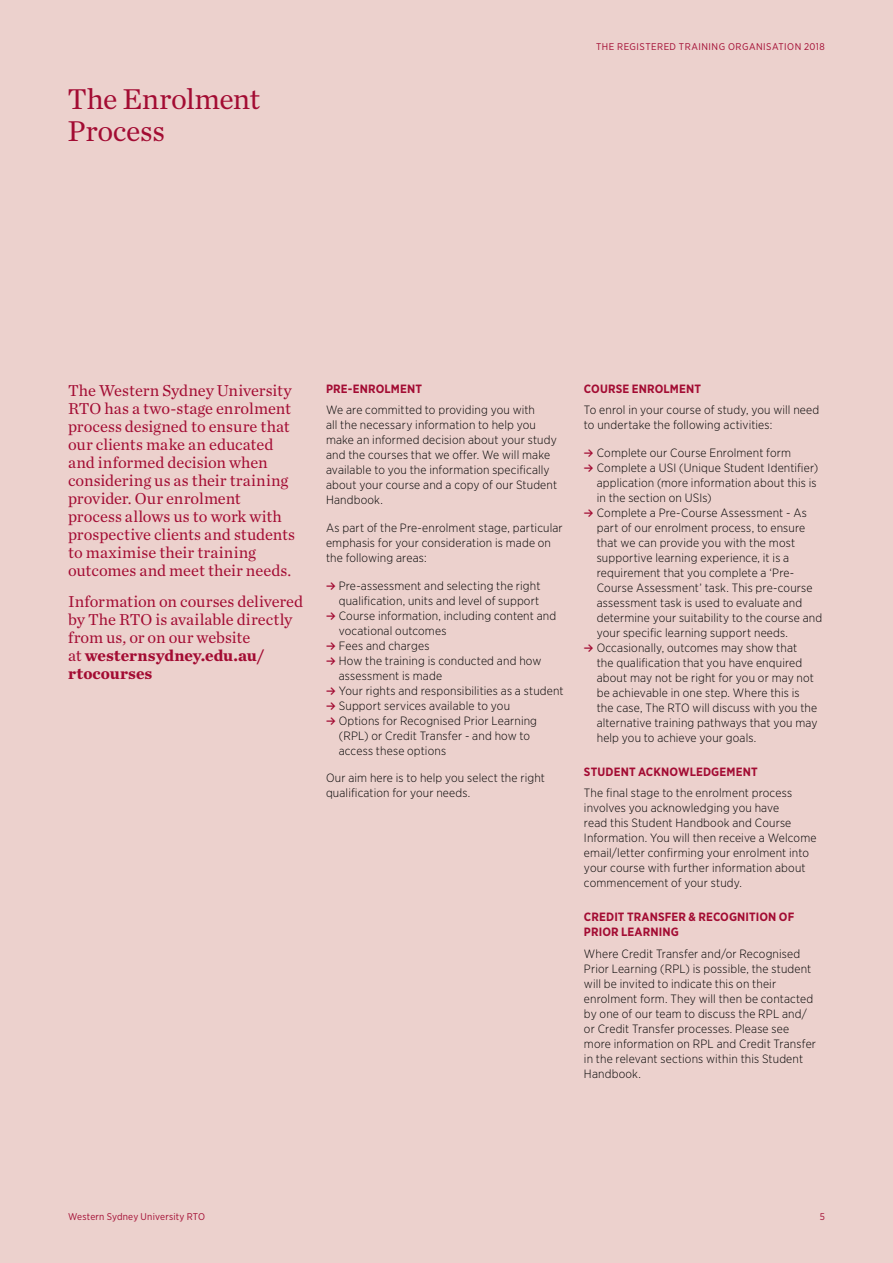
<style>
.page{position:relative;width:893px;height:1263px;background:#ecd1cd}
.page>*{position:absolute;margin:0;border:0;box-sizing:border-box;transform-origin:0 0}
.t1{font:30px/31.5px "Chronicle Text G1";letter-spacing:-.015em;color:#a30c33}
.t2{font:16.5px/18px "Chronicle Text G1";color:#a30c33}
.t3{font:300 12px/15px "Gotham Narrow";letter-spacing:.015em;color:#000}
.t4{font:700 12px/15px "Gotham Narrow";letter-spacing:.01em;color:#a30c33}
.t5{font:9.75px "Gotham Narrow";letter-spacing:.045em;color:#a30c33}
.t6{font:9.75px "Gotham Narrow";letter-spacing:.02em;color:#a30c33}
.s1{font-weight:700}
.s2{font-family:"Akkurat";font-weight:700;color:#a30c33}
</style>
<div class="page">
<h1 class="t1" style="left:68px;top:82px;width:194px">The Enrolment<br>Process</h1>
<p class="t5" style="left:596px;top:41px;width:230px">THE REGISTERED TRAINING ORGANISATION 2018</p>
<p class="t2" style="left:68px;top:381px;width:229px">The Western Sydney University<br>RTO has a two-stage enrolment process designed to ensure that our clients make an educated and informed decision when considering us as their training provider. Our enrolment process allows us to work with prospective clients and students to maximise their training outcomes and meet their needs.</p>
<h2 class="t2" style="left:68px;top:592px;width:237px">Information on courses delivered by The RTO is available directly from us, or on our website<br>at <span class="s1">westernsydney.edu.au/ rtocourses</span></h2>
<p class="t4" style="left:326px;top:381px;width:98px">PRE-ENROLMENT</p>
<p class="t3" style="left:326px;top:402px;width:233px">We are committed to providing you with<br>all the necessary information to help you make an informed decision about your study and the courses that we offer. We will make available to you the information specifically about your course and a copy of our Student Handbook.</p>
<p class="t3" style="left:326px;top:520px;width:238px">As part of the Pre-enrolment stage, particular emphasis for your consideration is made on the following areas:</p>
<p class="t3" style="left:326px;top:577px;width:216px"><span class="s2">≥</span> Pre-assessment and selecting the right</p>
<p class="t3" style="left:339px;top:592px;width:202px">qualification, units and level of support</p>
<p class="t3" style="left:326px;top:607px;width:232px"><span class="s2">≥</span> Course information, including content and</p>
<p class="t3" style="left:339px;top:622px;width:109px">vocational outcomes</p>
<p class="t3" style="left:326px;top:637px;width:105px"><span class="s2">≥</span> Fees and charges</p>
<p class="t3" style="left:326px;top:652px;width:217px"><span class="s2">≥</span> How the training is conducted and how</p>
<p class="t3" style="left:339px;top:667px;width:105px">assessment is made</p>
<p class="t3" style="left:326px;top:682px;width:239px"><span class="s2">≥</span> Your rights and responsibilities as a student</p>
<p class="t3" style="left:326px;top:697px;width:186px"><span class="s2">≥</span> Support services available to you</p>
<p class="t3" style="left:326px;top:712px;width:213px"><span class="s2">≥</span> Options for Recognised Prior Learning</p>
<p class="t3" style="left:339px;top:727px;width:193px">(RPL) or Credit Transfer - and how to</p>
<p class="t3" style="left:339px;top:742px;width:109px">access these options</p>
<p class="t3" style="left:326px;top:770px;width:220px">Our aim here is to help you select the right qualification for your needs.</p>
<p class="t4" style="left:584px;top:381px;width:119px">COURSE ENROLMENT</p>
<p class="t3" style="left:584px;top:402px;width:237px">To enrol in your course of study, you will need to undertake the following activities:</p>
<p class="t3" style="left:584px;top:445px;width:209px"><span class="s2">≥</span> Complete our Course Enrolment form</p>
<p class="t3" style="left:584px;top:460px;width:236px"><span class="s2">≥</span> Complete a USI (Unique Student Identifier)</p>
<p class="t3" style="left:597px;top:475px;width:221px">application (more information about this is</p>
<p class="t3" style="left:597px;top:490px;width:116px">in the section on USIs)</p>
<p class="t3" style="left:584px;top:505px;width:224px"><span class="s2">≥</span> Complete a Pre-Course Assessment - As</p>
<p class="t3" style="left:597px;top:520px;width:210px">part of our enrolment process, to ensure</p>
<p class="t3" style="left:597px;top:535px;width:200px">that we can provide you with the most</p>
<p class="t3" style="left:597px;top:550px;width:194px">supportive learning experience, it is a</p>
<p class="t3" style="left:597px;top:565px;width:199px">requirement that you complete a ‘Pre-</p>
<p class="t3" style="left:597px;top:580px;width:217px">Course Assessment’ task. This pre-course</p>
<p class="t3" style="left:597px;top:595px;width:207px">assessment task is used to evaluate and</p>
<p class="t3" style="left:597px;top:610px;width:227px">determine your suitability to the course and</p>
<p class="t3" style="left:597px;top:625px;width:193px">your specific learning support needs.</p>
<p class="t3" style="left:584px;top:640px;width:215px"><span class="s2">≥</span> Occasionally, outcomes may show that</p>
<p class="t3" style="left:597px;top:655px;width:207px">the qualification that you have enquired</p>
<p class="t3" style="left:597px;top:670px;width:219px">about may not be right for you or may not</p>
<p class="t3" style="left:597px;top:685px;width:204px">be achievable in one step. Where this is</p>
<p class="t3" style="left:597px;top:700px;width:222px">the case, The RTO will discuss with you the</p>
<p class="t3" style="left:597px;top:715px;width:222px">alternative training pathways that you may</p>
<p class="t3" style="left:597px;top:730px;width:161px">help you to achieve your goals.</p>
<p class="t4" style="left:584px;top:764px;width:175px">STUDENT ACKNOWLEDGEMENT</p>
<p class="t3" style="left:584px;top:785px;width:234px">The final stage to the enrolment process involves you acknowledging you have<br>read this Student Handbook and Course Information. You will then receive a Welcome email/letter confirming your enrolment into your course with further information about commencement of your study.</p>
<p class="t4" style="left:584px;top:910px;width:212px">CREDIT TRANSFER &amp; RECOGNITION OF<br>PRIOR LEARNING</p>
<p class="t3" style="left:584px;top:946px;width:234px">Where Credit Transfer and/or Recognised Prior Learning (RPL) is possible, the student will be invited to indicate this on their enrolment form. They will then be contacted by one of our team to discuss the RPL and/ or Credit Transfer processes. Please see more information on RPL and Credit Transfer in the relevant sections within this Student Handbook.</p>
<p class="t6" style="left:68px;top:1211px;width:139px">Western Sydney University RTO</p>
<p class="t5" style="left:820px;top:1211px;width:7px">5</p>
</div>
